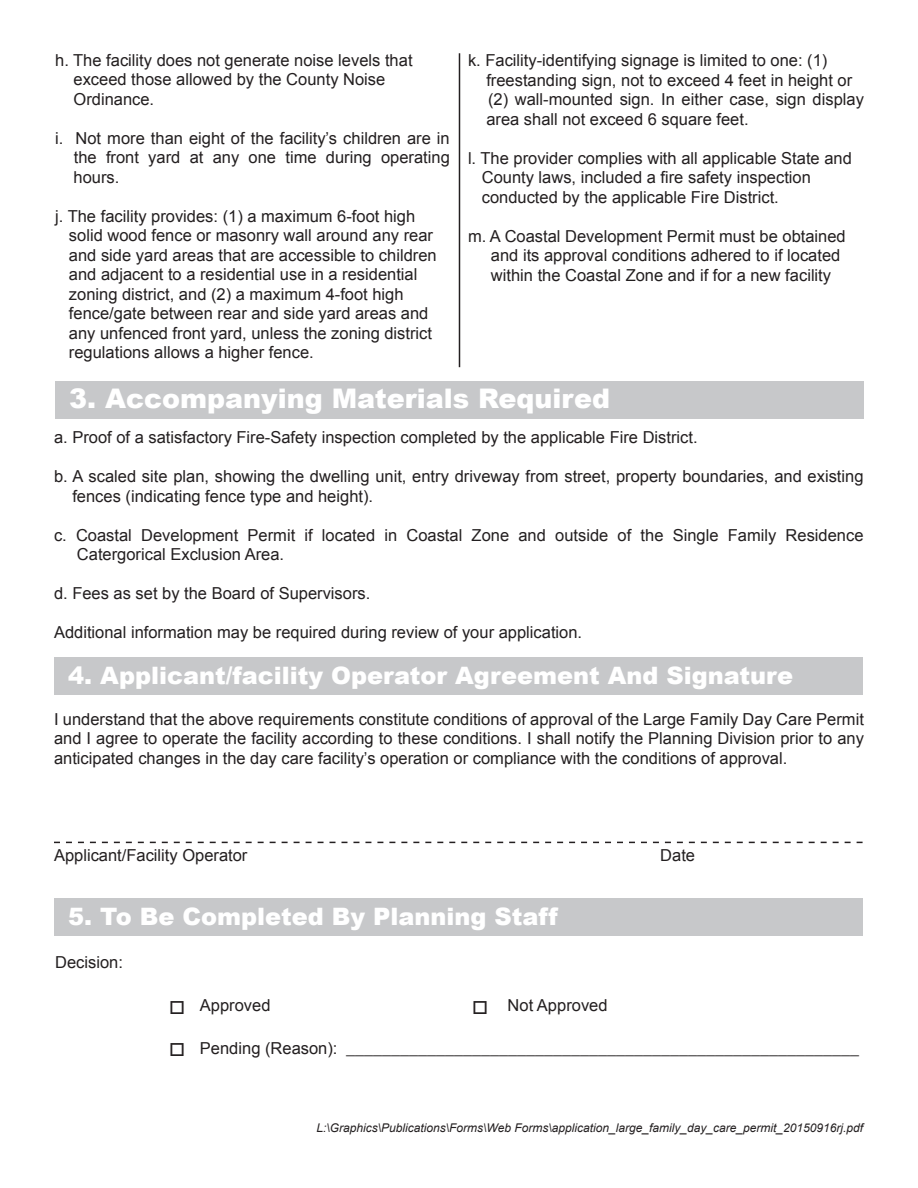
<style>
.page{position:relative;width:918px;height:1188px;background:#fff}
.page>*{position:absolute;margin:0;border:0;box-sizing:border-box;transform-origin:0 0}
.t1{font:900 27px "Arial";color:#fff}
.t2{font:900 24px "Arial";color:#fff}
.t3{font:18px "Minion Pro";color:#231f20}
.t4{font:16.5px/19.5px "Arial";color:#231f20}
.t5{font:italic 12px "Arial";color:#231f20}
.s1{font-family:"Arial";font-size:16.5px}
</style>
<div class="page">
<hr style="left:459px;top:53px;width:1px;height:314px;background:#231f20">
<div style="left:55px;top:381px;width:809px;height:38px;background:#c7c8ca"></div>
<div style="left:54px;top:657px;width:809px;height:38px;background:#c7c8ca"></div>
<svg style="left:54px;top:842px;width:809px;height:1px"></svg>
<div style="left:54px;top:899px;width:809px;height:37px;background:#c7c8ca"></div>
<p class="t4" style="left:74px;top:50px;width:341px;text-indent:-18px">h. The facility does not generate noise levels that exceed those allowed by the County Noise<br>Ordinance.</p>
<p class="t4" style="left:74px;top:128px;width:378px;text-align:justify;text-indent:-18px">i. Not more than eight of the facility’s children are in the front yard at any one time during operating hours.</p>
<p class="t4" style="left:69px;top:206px;width:369px;text-indent:-14px">j. The facility provides: (1) a maximum 6-foot high solid wood fence or masonry wall around any rear and side yard areas that are accessible to children and adjacent to a residential use in a residential zoning district, and (2) a maximum 4-foot high fence/gate between rear and side yard areas and any unfenced front yard, unless the zoning district regulations allows a higher fence.</p>
<p class="t4" style="left:468px;top:51px;width:361px">k. Facility-identifying signage is limited to one: (1)</p>
<p class="t4" style="left:486px;top:70px;width:367px">freestanding sign, not to exceed 4 feet in height or</p>
<p class="t4" style="left:486px;top:90px;width:379px">(2) wall-mounted sign. In either case, sign display area shall not exceed 6 square feet.</p>
<p class="t4" style="left:482px;top:148px;width:372px;text-indent:-14px">l. The provider complies with all applicable State and<br>County laws, included a fire safety inspection</p>
<p class="t4" style="left:482px;top:187px;width:299px">conducted by the applicable Fire District.</p>
<p class="t4" style="left:491px;top:226px;width:356px;text-indent:-23px">m. A Coastal Development Permit must be obtained and its approval conditions adhered to if located within the Coastal Zone and if for a new facility</p>
<p class="t1" style="left:69px;top:379px;width:542px">3. Accompanying Materials Required</p>
<p class="t4" style="left:54px;top:428px;width:645px">a. Proof of a satisfactory Fire-Safety inspection completed by the applicable Fire District.</p>
<p class="t4" style="left:72px;top:467px;width:793px;text-indent:-18px">b. A scaled site plan, showing the dwelling unit, entry driveway from street, property boundaries, and existing fences (indicating fence type and height).</p>
<p class="t4" style="left:77px;top:526px;width:788px;text-indent:-23px">c. Coastal Development Permit if located in Coastal Zone and outside of the Single Family Residence<br>Catergorical Exclusion Area.</p>
<p class="t4" style="left:54px;top:584px;width:318px">d. Fees as set by the Board of Supervisors.</p>
<p class="t4" style="left:54px;top:623px;width:530px">Additional information may be required during review of your application.</p>
<p class="t2" style="left:68px;top:658px;width:726px">4. Applicant/facility Operator Agreement And Signature</p>
<p class="t4" style="left:54px;top:709px;width:811px;text-align:justify">I understand that the above requirements constitute conditions of approval of the Large Family Day Care Permit and I agree to operate the facility according to these conditions. I shall notify the Planning Division prior to any anticipated changes in the day care facility’s operation or compliance with the conditions of approval.</p>
<p class="t4" style="left:54px;top:846px;width:195px">Applicant/Facility Operator</p>
<p class="t4" style="left:660px;top:846px;width:36px">Date</p>
<p class="t2" style="left:68px;top:899px;width:491px">5. To Be Completed By Planning Staff</p>
<p class="t4" style="left:55px;top:953px;width:69px">Decision:</p>
<p class="t4" style="left:200px;top:996px;width:72px">Approved</p>
<p class="t4" style="left:508px;top:996px;width:101px">Not Approved</p>
<p class="t3" style="left:200px;top:1037px;width:661px"><span class="s1">Pending (Reason):</span> _________________________________________________________</p>
<p class="t5" style="left:316px;top:1120px;width:548px">L:\Graphics\Publications\Forms\Web Forms\application_large_family_day_care_permit_20150916rj.pdf</p>
</div>
